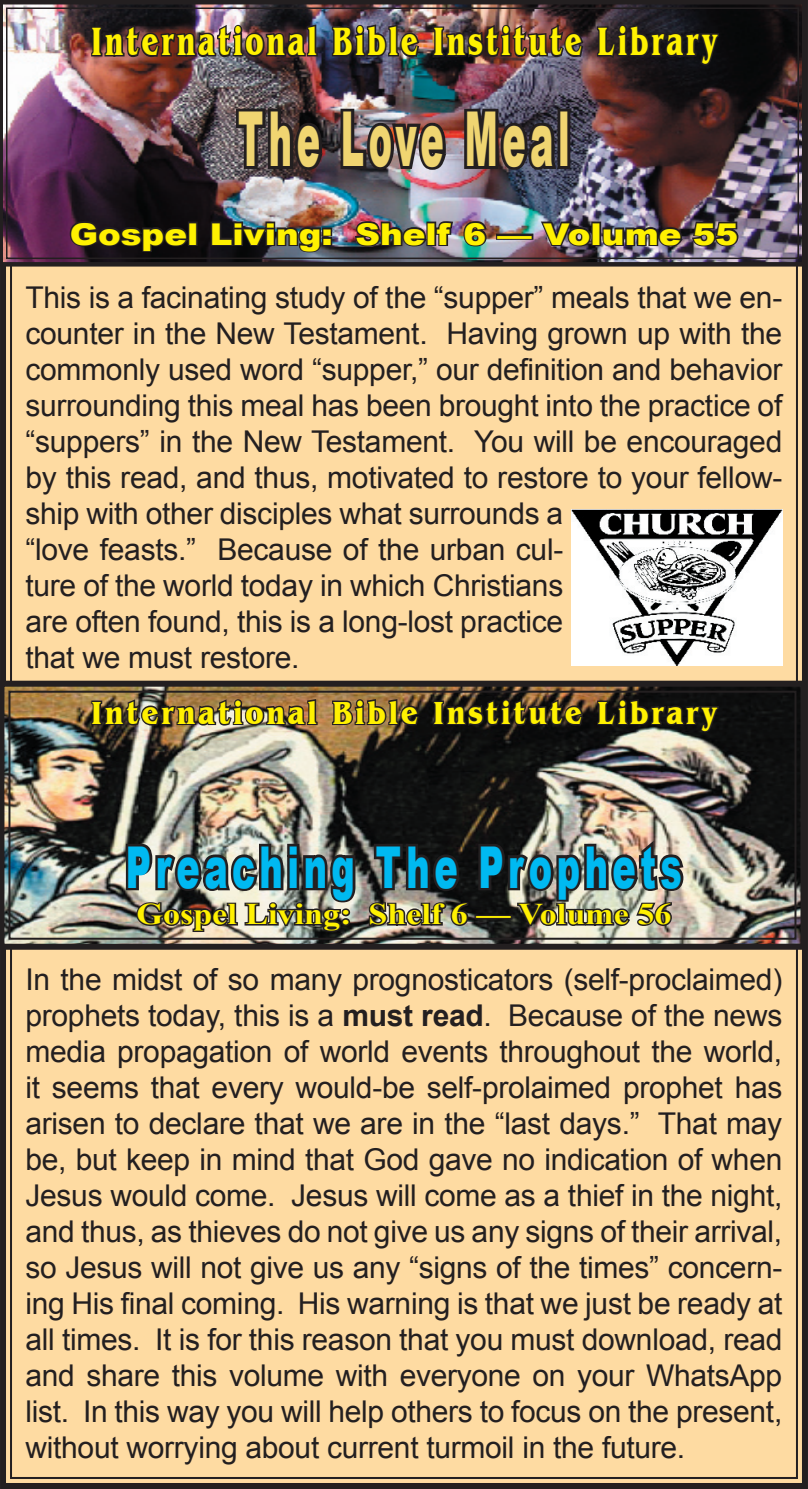
<style>
.page{position:relative;width:808px;height:1489px;background:#fff}
.page>*{position:absolute;margin:0;border:0;box-sizing:border-box;transform-origin:0 0}
.t1{font:900 75.9px "Arial";letter-spacing:.13em;color:#f0d571;scale:.46 1}
.t2{font:900 57.6px "Arial";letter-spacing:.13em;color:#00b9f1;scale:.61 1}
.t3{font:700 40.5px "Benguiat IT Cby BT";letter-spacing:.11em;color:#fff101;scale:.68 1}
.t4{font:700 32.7px "Benguiat IT Cby BT";letter-spacing:.11em;color:#fff101;scale:.85 1}
.t5{font:30px/36px "Arial";letter-spacing:-.01em;color:#231f20}
.t6{font:900 30px "Arial";color:#fff101;scale:1.14 1}
.t7{font:700 30px "Times New Roman";color:#fff101;scale:1.14 1}
.s1{font-weight:700}
</style>
<div class="page">
<div style="left:0;top:269px;width:808px;height:1219px;background:#fedba2"></div>
<img style="left:0;top:0;width:808px;height:269px">
<div style="left:6px;top:7px;width:793px;height:252px;border:2px solid #231f20"></div>
<svg style="left:595px;top:0;width:126px;height:68px;background:#211d21"></svg>
<img style="left:90px;top:0;width:495px;height:196px">
<div style="left:557px;top:109px;width:13px;height:60px;border:6px solid #231f20"></div>
<svg style="left:68px;top:219px;width:123px;height:34px;background:#1d151b"></svg>
<div style="left:188px;top:221px;width:10px;height:25px;border:3px solid #231f20"></div>
<img style="left:209px;top:220px;width:114px;height:34px">
<div style="left:322px;top:227px;width:10px;height:9px;border:3px solid #231f20"></div>
<div style="left:322px;top:237px;width:10px;height:9px;border:3px solid #231f20"></div>
<img style="left:353px;top:219px;width:102px;height:29px">
<svg style="left:462px;top:219px;width:27px;height:29px"></svg>
<div style="left:496px;top:233px;width:37px;height:7px;border:3px solid #231f20"></div>
<svg style="left:539px;top:220px;width:54px;height:28px"></svg>
<div style="left:591px;top:221px;width:10px;height:25px;border:3px solid #231f20"></div>
<img style="left:601px;top:220px;width:140px;height:29px">
<img style="left:0;top:677px;width:808px;height:275px">
<img style="left:90px;top:646px;width:229px;height:81px">
<svg style="left:331px;top:697px;width:90px;height:30px;background:#624c33"></svg>
<svg style="left:432px;top:697px;width:153px;height:30px;background:#2a221d"></svg>
<svg style="left:596px;top:665px;width:124px;height:69px;background:#554b3d"></svg>
<img style="left:123px;top:840px;width:236px;height:117px">
<img style="left:367px;top:835px;width:320px;height:122px">
<img style="left:572px;top:509px;width:210px;height:156px">
<h3 class="t3" style="left:91px;top:16px;width:921px">International Bible Institute Library</h3>
<h1 class="t1" style="left:238px;top:84px;width:722px">The Love Meal</h1>
<p class="t6" style="left:70px;top:212px;width:588px">Gospel Living: Shelf 6 — Volume 55</p>
<p class="t5" style="left:26px;top:279px;width:758px">This is a facinating study of the “supper” meals that we en&shy;counter in the New Testament. Having grown up with the commonly used word “supper,” our definition and behavior surrounding this meal has been brought into the practice of “suppers” in the New Testament. You will be encouraged by this read, and thus, motivated to restore to your fellow&shy;ship with other disciples what surrounds a<br>“love feasts.” Because of the urban cul-<br>ture of the world today in which Christians<br>are often found, this is a long-lost practice<br>that we must restore.</p>
<p class="t4" style="left:91px;top:692px;width:737px">International Bible Institute Library</p>
<h2 class="t2" style="left:126px;top:825px;width:913px">Preaching The Prophets</h2>
<p class="t7" style="left:137px;top:892px;width:471px">Gospel Living: Shelf 6 — Volume 56</p>
<p class="t5" style="left:26px;top:961px;width:758px;text-align:justify">In the midst of so many prognosticators (self-proclaimed) prophets today, this is a <span class="s1">must read</span>. Because of the news media propagation of world events throughout the world, it seems that every would-be self-prolaimed prophet has arisen to declare that we are in the “last days.” That may be, but keep in mind that God gave no indication of when Jesus would come. Jesus will come as a thief in the night, and thus, as thieves do not give us any signs of their arrival, so Jesus will not give us any “signs of the times” concern&shy;ing His final coming. His warning is that we just be ready at all times. It is for this reason that you must download, read and share this volume with everyone on your WhatsApp list. In this way you will help others to focus on the present, without worrying about current turmoil in the future.</p>
</div>
